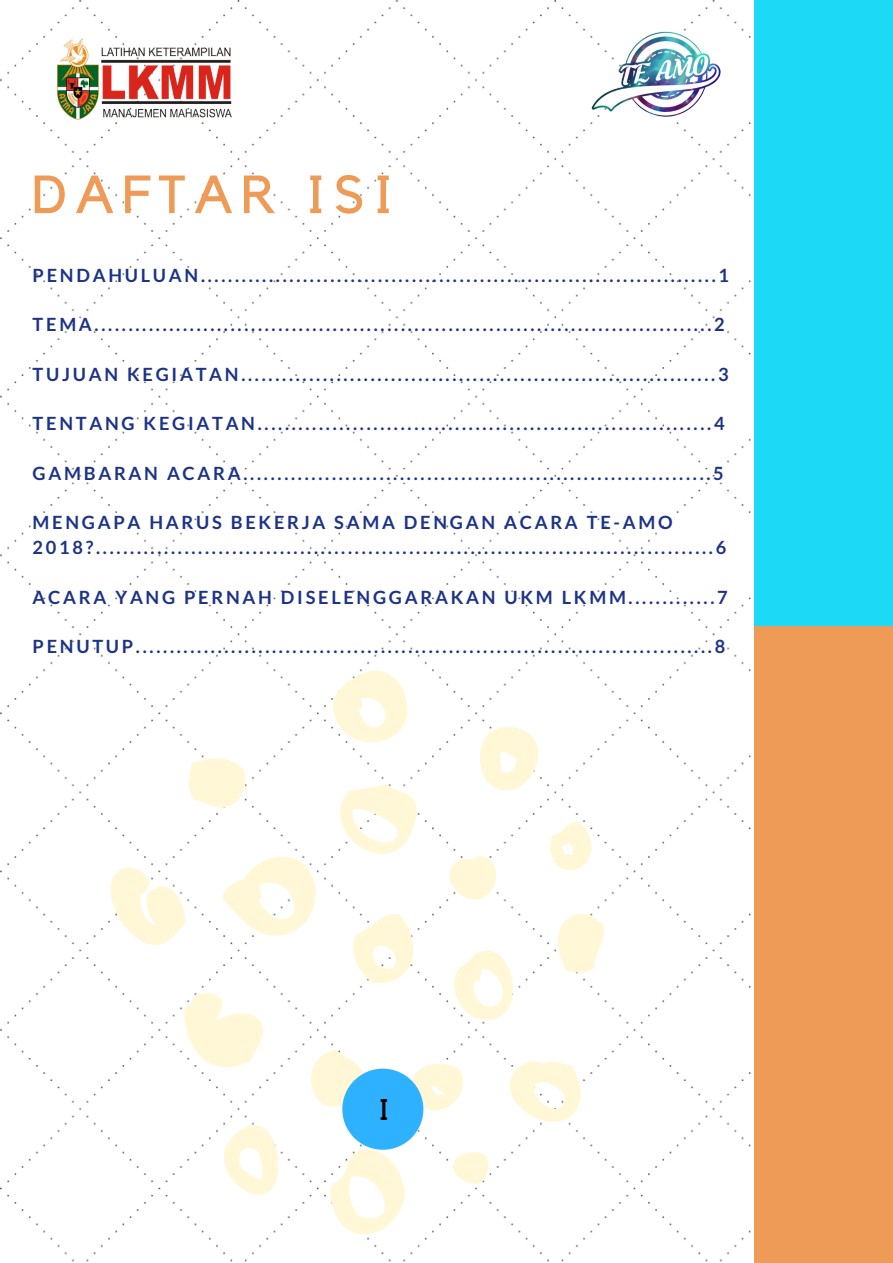
<style>
.page{position:relative;width:893px;height:1263px;background:#fff}
.page>*{position:absolute;margin:0;border:0;box-sizing:border-box;transform-origin:0 0}
.t1{font:52.95px "Kollektif";letter-spacing:.15em;color:#ee9b57}
.t2{font:29.85px "Kollektif";color:#000}
.t3{font:700 18.15px/24.8px "Lato";letter-spacing:.15em;color:#1d3387}
</style>
<div class="page">
<img style="left:0;top:0;width:751px;height:1262px">
<div style="left:754px;top:0;width:139px;height:629px;background:#1cd9f5"></div>
<div style="left:754px;top:626px;width:139px;height:637px;background:#ee9b57"></div>
<svg style="left:90px;top:651px;width:528px;height:608px"></svg>
<img style="left:558px;top:23px;width:193px;height:111px">
<img style="left:45px;top:32px;width:198px;height:95px">
<h1 class="t1" style="left:32px;top:170px;width:364px">DAFTAR ISI</h1>
<p class="t3" style="left:33px;top:262px;width:698px">PENDAHULUAN............................................................................1</p>
<p class="t3" style="left:33px;top:312px;width:694px">TEMA...........................................................................................2</p>
<p class="t3" style="left:33px;top:361px;width:697px">TUJUAN KEGIATAN......................................................................3</p>
<p class="t3" style="left:33px;top:411px;width:693px">TENTANG KEGIATAN...................................................................4</p>
<p class="t3" style="left:33px;top:460px;width:693px">GAMBARAN ACARA.....................................................................5</p>
<p class="t3" style="left:33px;top:510px;width:695px">MENGAPA HARUS BEKERJA SAMA DENGAN ACARA TE-AMO<br>2018?...........................................................................................6</p>
<p class="t3" style="left:33px;top:584px;width:696px">ACARA YANG PERNAH DISELENGGARAKAN UKM LKMM.............7</p>
<p class="t3" style="left:33px;top:634px;width:694px">PENUTUP.....................................................................................8</p>
<h2 class="t2" style="left:378px;top:1095px;width:13px">I</h2>
</div>
